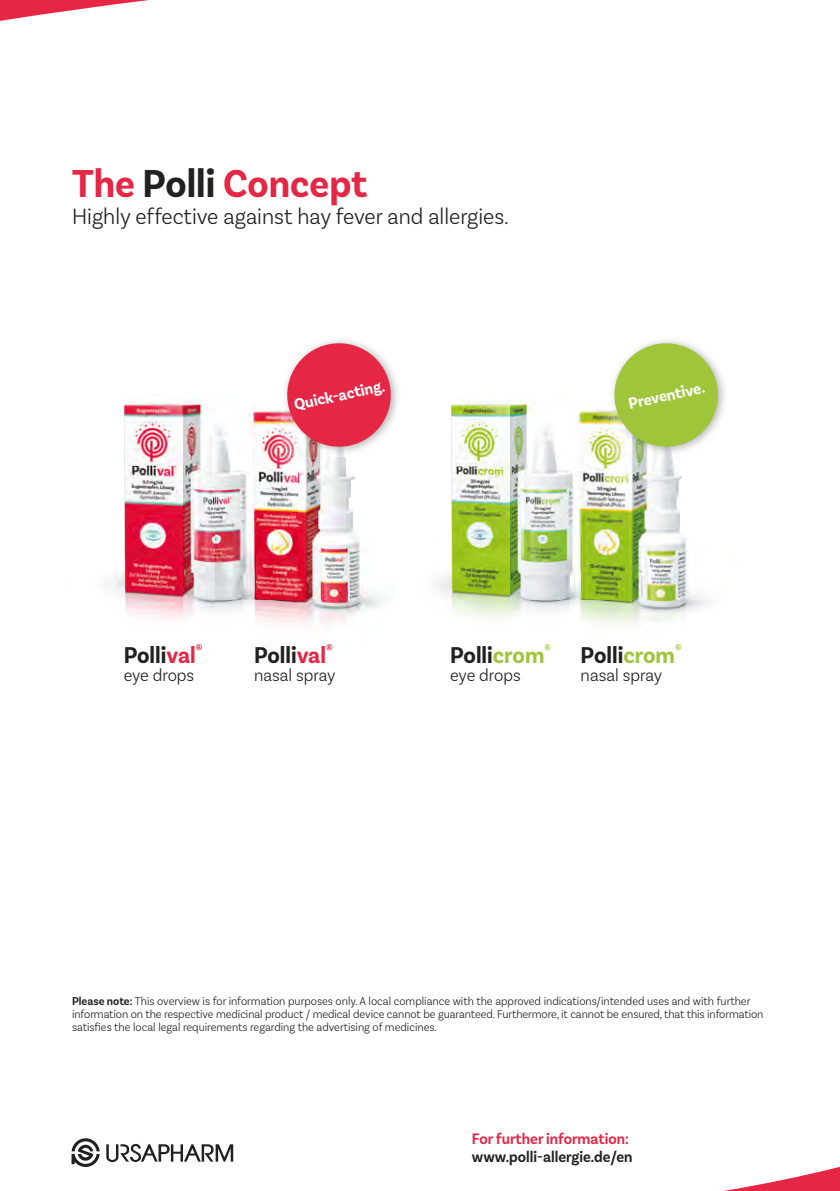
<style>
.page{position:relative;width:840px;height:1191px;background:#fff}
.page>*{position:absolute;margin:0;border:0;box-sizing:border-box;transform-origin:0 0}
.t1{font:700 40.8px "Basic Sans Narrow";color:#e62645}
.t2{font:700 24px "Basic Sans Narrow";color:#232120}
.t3{font:300 23.4px "Basic Sans Narrow";color:#232120}
.t4{font:300 18px "Basic Sans Narrow";color:#232120}
.t5{font:700 16.4px "Basic Sans Narrow";color:#fff}
.t6{font:600 16px "Basic Sans Narrow";color:#232120}
.t7{font:600 16px "Basic Sans Narrow";color:#e62645}
.t8{font:300 12px/13px "Basic Sans Narrow";letter-spacing:-.005em;color:#232120}
.s1{color:#232120}
.s2{color:#e62645}
.s3{color:#9fc63b}
.s4{font-weight:600}
</style>
<div class="page">
<img style="left:123px;top:399px;width:89px;height:67px">
<img style="left:107px;top:466px;width:108px;height:142px">
<img style="left:297px;top:456px;width:89px;height:170px">
<img style="left:215px;top:410px;width:82px;height:214px">
<img style="left:450px;top:399px;width:76px;height:69px">
<img style="left:438px;top:468px;width:86px;height:142px">
<img style="left:623px;top:456px;width:57px;height:171px">
<img style="left:680px;top:476px;width:31px;height:138px">
<img style="left:524px;top:404px;width:99px;height:222px">
<img style="left:608px;top:380px;width:117px;height:76px">
<svg style="left:609px;top:340px;width:113px;height:111px"></svg>
<img style="left:281px;top:410px;width:71px;height:46px">
<svg style="left:282px;top:340px;width:116px;height:111px"></svg>
<svg style="left:106px;top:1144px;width:127px;height:18px"></svg>
<svg style="left:71px;top:1138px;width:29px;height:29px"></svg>
<svg style="left:724px;top:1167px;width:115px;height:24px"></svg>
<svg style="left:0;top:0;width:149px;height:21px"></svg>
<h1 class="t1" style="left:72px;top:161px;width:297px">The <span class="s1">Polli</span> Concept</h1>
<h3 class="t3" style="left:72px;top:204px;width:438px">Highly effective against hay fever and allergies.</h3>
<h3 class="t5" style="left:292px;top:396px;width:93px;rotate:-12deg">Quick-acting.</h3>
<h3 class="t5" style="left:626px;top:395px;width:79px;rotate:-12deg">Preventive.</h3>
<h2 class="t2" style="left:124px;top:642px;width:80px">Polli<span class="s2">val</span><sup>®</sup></h2>
<h3 class="t4" style="left:124px;top:665px;width:72px">eye drops</h3>
<h2 class="t2" style="left:254px;top:642px;width:80px">Polli<span class="s2">val</span><sup>®</sup></h2>
<h3 class="t4" style="left:254px;top:665px;width:83px">nasal spray</h3>
<h2 class="t2" style="left:450px;top:642px;width:102px">Polli<span class="s3">crom</span><sup>®</sup></h2>
<h3 class="t4" style="left:450px;top:665px;width:72px">eye drops</h3>
<h2 class="t2" style="left:580px;top:642px;width:102px">Polli<span class="s3">crom</span><sup>®</sup></h2>
<h3 class="t4" style="left:580px;top:665px;width:83px">nasal spray</h3>
<p class="t8" style="left:72px;top:994px;width:692px"><span class="s4">Please note:</span> This overview is for information purposes only. A local compliance with the approved indications/intended uses and with further information on the respective medicinal product / medical device cannot be guaranteed. Furthermore, it cannot be ensured, that this information satisfies the local legal requirements regarding the advertising of medicines.</p>
<h3 class="t7" style="left:471px;top:1130px;width:158px">For further information:</h3>
<h3 class="t6" style="left:471px;top:1147px;width:162px">www.polli-allergie.de/en</h3>
</div>
